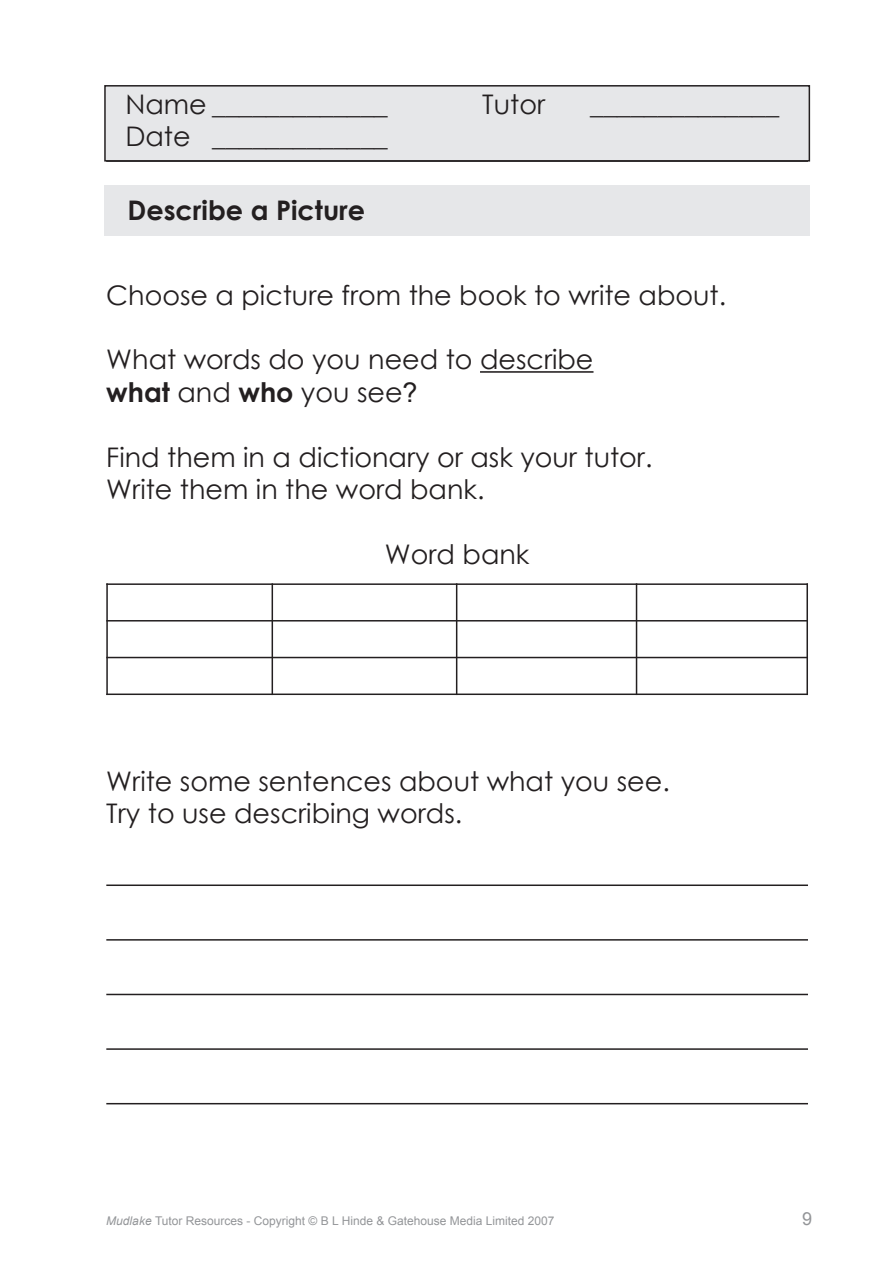
<style>
.page{position:relative;width:893px;height:1263px;background:#fff}
.page>*{position:absolute;margin:0;border:0;box-sizing:border-box;transform-origin:0 0}
.Body_Text{font:27px "Century Gothic";color:#231f20}
.Footnote{font:27px "Century Gothic";color:#231f20}
.Footnote-2{font:700 27px "Century Gothic";color:#231f20}
.Footnote-3{font:18px "Arial";color:#939598}
.Footnote-4{font:12px "Arial";color:#939598}
.s1{font-weight:700}
.s2{font-family:"Arial"}
.s3{font-style:italic}
</style>
<div class="page">
<div style="left:104px;top:186px;width:706px;height:50px;background:#e6e7e9"></div>
<div style="left:105px;top:86px;width:704px;height:75px;background:#e6e7e9"></div>
<div style="left:104px;top:85px;width:706px;height:77px;border:2px solid #231f20"></div>
<hr style="left:480px;top:371px;width:113px;height:2px;background:#231f20">
<hr style="left:106px;top:583px;width:702px;height:2px;background:#231f20">
<hr style="left:106px;top:693px;width:702px;height:2px;background:#231f20">
<hr style="left:106px;top:657px;width:702px;height:1px;background:#231f20">
<hr style="left:106px;top:620px;width:702px;height:1px;background:#231f20">
<hr style="left:106px;top:583px;width:2px;height:112px;background:#231f20">
<hr style="left:272px;top:583px;width:1px;height:112px;background:#231f20">
<hr style="left:456px;top:583px;width:1px;height:112px;background:#231f20">
<hr style="left:806px;top:583px;width:2px;height:112px;background:#231f20">
<hr style="left:636px;top:583px;width:1px;height:112px;background:#231f20">
<hr style="left:106px;top:884px;width:702px;height:2px;background:#231f20">
<hr style="left:106px;top:939px;width:702px;height:2px;background:#231f20">
<hr style="left:106px;top:1103px;width:702px;height:1px;background:#231f20">
<hr style="left:106px;top:1048px;width:702px;height:2px;background:#231f20">
<hr style="left:106px;top:994px;width:702px;height:1px;background:#231f20">
<p class="Footnote" style="left:125px;top:85px;width:264px">Name _____________</p>
<p class="Footnote" style="left:482px;top:85px;width:64px">Tutor</p>
<p class="Footnote" style="left:125px;top:117px;width:264px">Date _____________</p>
<p class="Footnote-2" style="left:128px;top:190px;width:239px">Describe a Picture</p>
<p class="Footnote" style="left:590px;top:85px;width:190px">______________</p>
<p class="Body_Text" style="left:106px;top:276px;width:621px">Choose a picture from the book to write about.</p>
<p class="Body_Text" style="left:106px;top:341px;width:489px">What words do you need to describe</p>
<p class="Body_Text" style="left:106px;top:373px;width:313px"><span class="s1">what</span> and <span class="s1">who</span> you see<span class="s2">?</span></p>
<p class="Body_Text" style="left:106px;top:438px;width:548px">Find them in a dictionary or ask your tutor.</p>
<p class="Body_Text" style="left:106px;top:470px;width:380px">Write them in the word bank.</p>
<p class="Body_Text" style="left:385px;top:535px;width:146px">Word bank</p>
<p class="Body_Text" style="left:106px;top:762px;width:565px">Write some sentences about what you see.</p>
<p class="Body_Text" style="left:106px;top:794px;width:357px">Try to use describing words.</p>
<p class="Footnote-4" style="left:106px;top:1213px;width:450px"><span class="s3">Mudlake</span> Tutor Resources - Copyright © B L Hinde &amp; Gatehouse Media Limited 2007</p>
<p class="Footnote-3" style="left:802px;top:1207px;width:12px">9</p>
</div>
